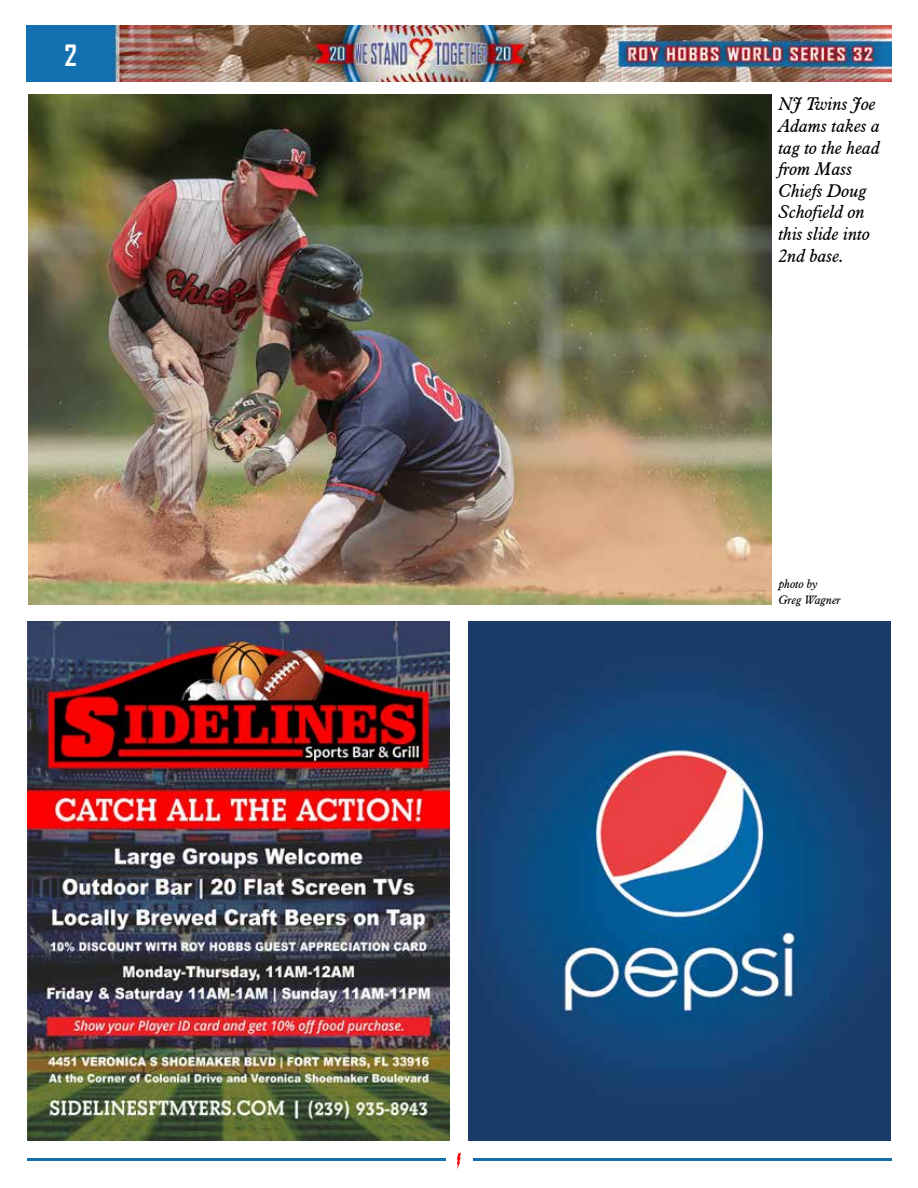
<style>
.page{position:relative;width:918px;height:1188px;background:#fff}
.page>*{position:absolute;margin:0;border:0;box-sizing:border-box;transform-origin:0 0}
.t1{font:700 28.2px "Agency FB";color:#fff}
.t2{font:italic 18px/21.6px "Aldine 721 BT";color:#000}
.t3{font:italic 12px/16.2px "Aldine 721 BT";color:#000}
</style>
<div class="page">
<img style="left:27px;top:26px;width:864px;height:55px">
<svg style="left:457px;top:1153px;width:4px;height:16px"></svg>
<hr style="left:27px;top:1158px;width:419px;height:3px;background:#1270ad">
<hr style="left:473px;top:1158px;width:418px;height:3px;background:#1270ad">
<img style="left:469px;top:621px;width:421px;height:520px">
<img style="left:27px;top:621px;width:423px;height:520px">
<img style="left:28px;top:94px;width:743px;height:511px">
<h1 class="t1" style="left:64px;top:38px;width:14px">2</h1>
<p class="t2" style="left:779px;top:93px;width:103px">NJ Twins Joe<br>Adams takes a tag to the head from Mass<br>Chiefs Doug<br>Schofield on this slide into<br>2nd base.</p>
<p class="t3" style="left:779px;top:575px;width:64px">photo by<br>Greg Wagner</p>
</div>
